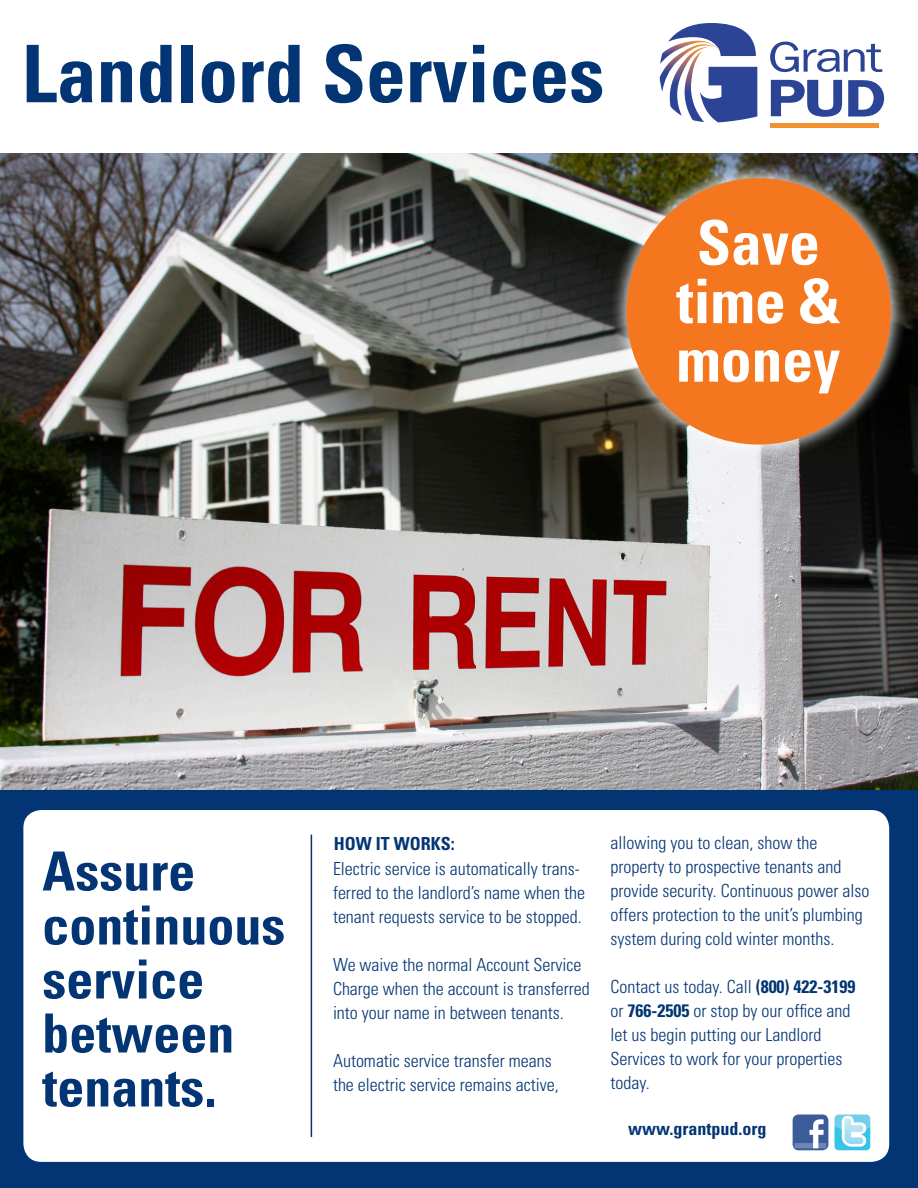
<style>
.page{position:relative;width:918px;height:1188px;background:#fff}
.page>*{position:absolute;margin:0;border:0;box-sizing:border-box;transform-origin:0 0}
.t1{font:700 condensed 79.5px "Univers LT Std";color:#033574}
.t2{font:700 condensed 61.5px/58.5px "Univers LT Std";color:#fff;text-align:center}
.t3{font:700 condensed 54px "Univers LT Std";color:#033574}
.t4{font:300 condensed 18px/24px "Univers LT Std";color:#033574}
.t5{font:700 condensed 18px "Univers LT Std";color:#033574}
.s1{font-weight:700}
</style>
<div class="page">
<img style="left:0;top:153px;width:918px;height:637px">
<div style="left:0;top:790px;width:918px;height:398px;background:#033574"></div>
<div style="left:23px;top:810px;width:866px;height:352px;background:#fff;border-radius:18px"></div>
<img style="left:793px;top:1114px;width:35px;height:36px">
<img style="left:834px;top:1114px;width:36px;height:36px">
<svg style="left:848px;top:80px;width:36px;height:37px"></svg>
<svg style="left:771px;top:80px;width:71px;height:37px"></svg>
<svg style="left:770px;top:42px;width:112px;height:30px"></svg>
<hr style="left:771px;top:123px;width:108px;height:4px;background:#f1912f">
<svg style="left:660px;top:23px;width:97px;height:99px"></svg>
<div style="left:610px;top:162px;width:298px;height:299px;background:#fff;opacity:.75"></div>
<div style="left:626px;top:178px;width:265px;height:267px;background:#f47720;border-radius:50%"></div>
<hr style="left:311px;top:835px;width:1px;height:302px;background:#033574">
<p class="t1" style="left:22px;top:25px;width:584px">Landlord Services</p>
<p class="t2" style="left:676px;top:213px;width:166px">Save time &amp; money</p>
<p class="t3" style="left:42px;top:838px;width:154px">Assure</p>
<p class="t3" style="left:42px;top:892px;width:244px">continuous</p>
<p class="t3" style="left:42px;top:946px;width:163px">service</p>
<p class="t3" style="left:42px;top:1000px;width:194px">between</p>
<p class="t3" style="left:42px;top:1054px;width:175px">tenants.</p>
<p class="t5" style="left:334px;top:833px;width:123px">HOW IT WORKS:</p>
<p class="t4" style="left:333px;top:856px;width:254px">Electric service is automatically trans&shy;ferred to the landlord’s name when the tenant requests service to be stopped.</p>
<p class="t4" style="left:333px;top:952px;width:258px">We waive the normal Account Service<br>Charge when the account is transferred into your name in between tenants.</p>
<p class="t4" style="left:333px;top:1048px;width:227px">Automatic service transfer means the electric service remains active,</p>
<p class="t4" style="left:611px;top:831px;width:260px">allowing you to clean, show the property to prospective tenants and provide security. Continuous power also offers protection to the unit’s plumbing system during cold winter months.</p>
<p class="t4" style="left:611px;top:975px;width:246px">Contact us today. Call <span class="s1">(800) 422-3199 </span>or <span class="s1">766-2505</span> or stop by our office and let us begin putting our Landlord<br>Services to work for your properties today.</p>
<p class="t5" style="left:628px;top:1117px;width:140px">www.grantpud.org</p>
</div>
